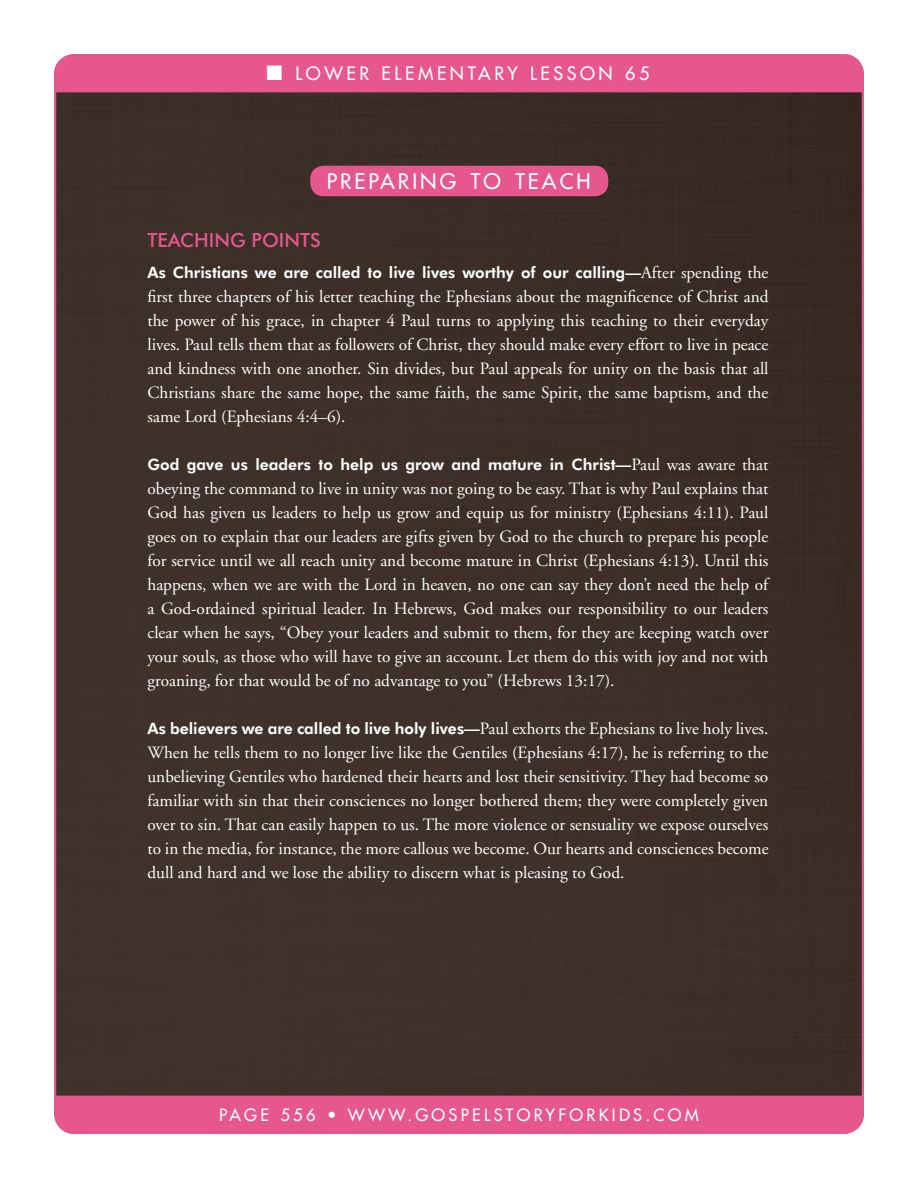
<style>
.page{position:relative;width:918px;height:1188px;background:#fff}
.page>*{position:absolute;margin:0;border:0;box-sizing:border-box;transform-origin:0 0}
.Head{font:21px "Futura";letter-spacing:.145em;color:#fff}
.LS_Teaching_Points{font:500 19.5px "Futura BT";color:#e5578d}
.t1{font:18px "Futura";letter-spacing:.2em;color:#fff}
.TXT{font:17.25px/24px "Adobe Garamond";color:#fff;text-align:justify}
.t2{font:16.5px "Futura";letter-spacing:.2em;color:#fff}
.TXT-2{font:800 15.75px "Futura BT";color:#fff}
.s1{font-family:"Adobe Garamond";font-weight:400;font-size:17.25px}
.s2{font-family:"Futura BT";font-weight:800;font-size:15.75px}
</style>
<div class="page">
<div style="left:57px;top:92px;width:804px;height:1004px;background:#3d3029"></div>
<div style="left:54px;top:54px;width:810px;height:38px;background:#e5578d"></div>
<div style="left:54px;top:1096px;width:810px;height:38px;background:#e5578d"></div>
<div style="left:310px;top:166px;width:298px;height:30px;background:#e5578d;border-radius:14px"></div>
<p class="t1" style="left:266px;top:62px;width:385px">■ LOWER ELEMENTARY LESSON 65</p>
<p class="Head" style="left:327px;top:168px;width:266px">PREPARING TO TEACH</p>
<p class="LS_Teaching_Points" style="left:147px;top:228px;width:175px">TEACHING POINTS</p>
<p class="TXT-2" style="left:147px;top:263px;width:622px">As Christians we are called to live lives worthy of our calling—<span class="s1">After spending the</span></p>
<p class="TXT" style="left:147px;top:285px;width:623px">first three chapters of his letter teaching the Ephesians about the magnificence of Christ and the power of his grace, in chapter 4 Paul turns to applying this teaching to their everyday lives. Paul tells them that as followers of Christ, they should make every effort to live in peace and kindness with one another. Sin divides, but Paul appeals for unity on the basis that all Christians share the same hope, the same faith, the same Spirit, the same baptism, and the same Lord (Ephesians 4:4–6).</p>
<p class="TXT-2" style="left:147px;top:455px;width:622px">God gave us leaders to help us grow and mature in Christ—<span class="s1">Paul was aware that</span></p>
<p class="TXT" style="left:147px;top:477px;width:623px">obeying the command to live in unity was not going to be easy. That is why Paul explains that God has given us leaders to help us grow and equip us for ministry (Ephesians 4:11). Paul goes on to explain that our leaders are gifts given by God to the church to prepare his people for service until we all reach unity and become mature in Christ (Ephesians 4:13). Until this happens, when we are with the Lord in heaven, no one can say they don’t need the help of a God-ordained spiritual leader. In Hebrews, God makes our responsibility to our leaders clear when he says, “Obey your leaders and submit to them, for they are keeping watch over your souls, as those who will have to give an account. Let them do this with joy and not with groaning, for that would be of no advantage to you” (Hebrews 13:17).</p>
<p class="TXT" style="left:147px;top:717px;width:623px"><span class="s2">As believers we are called to live holy lives—</span>Paul exhorts the Ephesians to live holy lives.<br>When he tells them to no longer live like the Gentiles (Ephesians 4:17), he is referring to the unbelieving Gentiles who hardened their hearts and lost their sensitivity. They had become so familiar with sin that their consciences no longer bothered them; they were completely given over to sin. That can easily happen to us. The more violence or sensuality we expose ourselves to in the media, for instance, the more callous we become. Our hearts and consciences become dull and hard and we lose the ability to discern what is pleasing to God.</p>
<p class="t2" style="left:221px;top:1105px;width:481px">PAGE 556 • WWW.GOSPELSTORYFORKIDS.COM</p>
</div>
